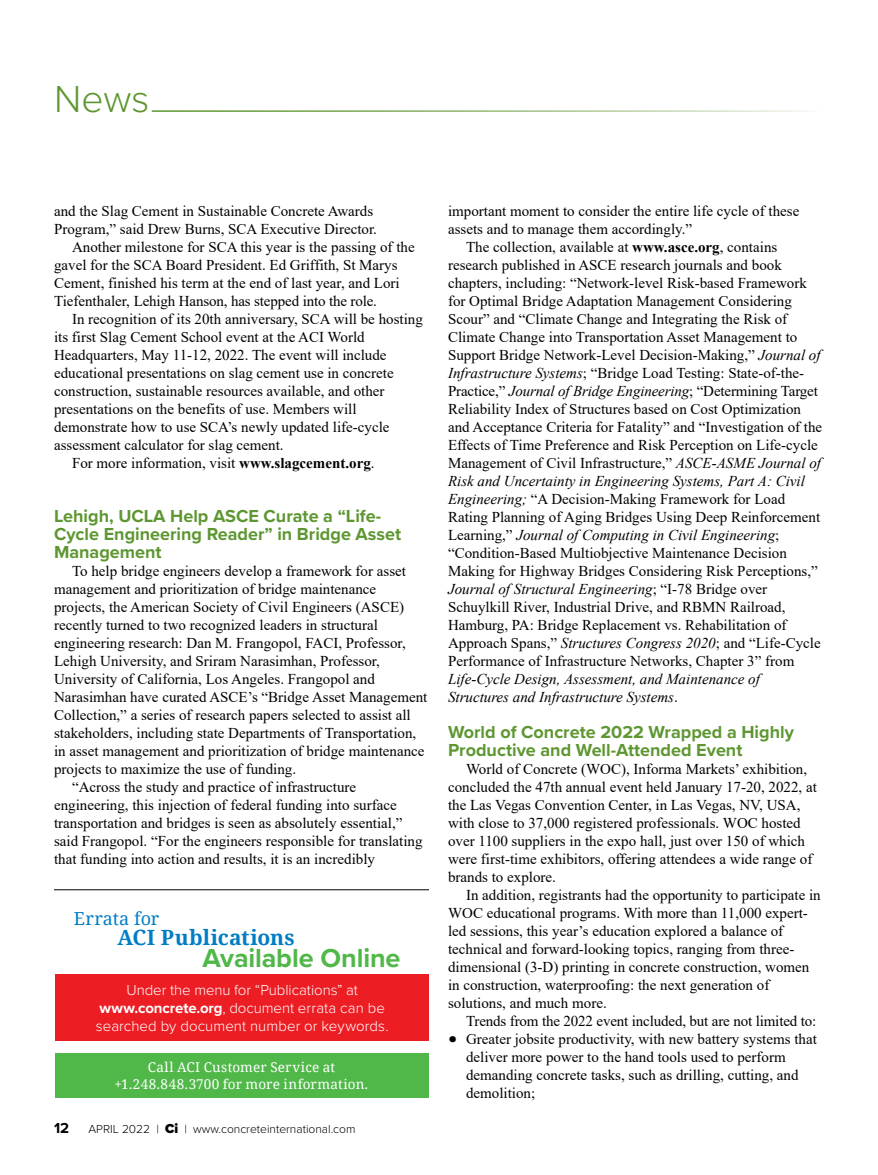
<style>
.page{position:relative;width:878px;height:1175px;background:#fff}
.page>*{position:absolute;margin:0;border:0;box-sizing:border-box;transform-origin:0 0}
.t1{font:300 39px "Proxima Nova";color:#5e9732}
.t2{font:700 27px "Proxima Nova";letter-spacing:-.005em;color:#50b848}
.t3{font:700 21px "Droid Serif";letter-spacing:.005em;color:#007dc5}
.t4{font:700 18px/18px "Proxima Nova";color:#5e9732}
.t5{font:18px "Droid Serif";letter-spacing:.005em;color:#007dc5}
.t6{font:15px/18px "Times New Roman";color:#000}
.t7{font:300 15px/18px "Proxima Nova";color:#fff;text-align:center}
.t8{font:italic 15px/18px "Times New Roman";color:#000}
.t9{font:700 15px "Proxima Nova";color:#000}
.t10{font:13.5px/16.5px "Droid Serif";letter-spacing:.015em;color:#fff;text-align:center}
.t11{font:300 12px "Proxima Nova";color:#000}
.s1{font-weight:700}
.s2{font-weight:900;font-size:13.5px}
.s3{font-style:italic}
.s4{font-style:normal}
.s5{font-family:"Adobe Caslon Pro";font-size:27px}
</style>
<div class="page">
<div style="left:55px;top:1052px;width:373px;height:45px;background:#50b848"></div>
<div style="left:56px;top:974px;width:373px;height:66px;background:#ed1d24"></div>
<hr style="left:54px;top:889px;width:375px;height:1px;background:#000">
<h1 class="t1" style="left:54px;top:70px;width:97px">News</h1>
<p class="t6" style="left:54px;top:201px;width:320px">and the Slag Cement in Sustainable Concrete Awards</p>
<p class="t6" style="left:54px;top:219px;width:324px">Program,” said Drew Burns, SCA Executive Director.</p>
<p class="t6" style="left:72px;top:237px;width:344px">Another milestone for SCA this year is the passing of the</p>
<p class="t6" style="left:54px;top:255px;width:345px">gavel for the SCA Board President. Ed Griffith, St Marys</p>
<p class="t6" style="left:54px;top:273px;width:347px">Cement, finished his term at the end of last year, and Lori</p>
<p class="t6" style="left:54px;top:291px;width:324px">Tiefenthaler, Lehigh Hanson, has stepped into the role.</p>
<p class="t6" style="left:72px;top:309px;width:352px">In recognition of its 20th anniversary, SCA will be hosting</p>
<p class="t6" style="left:54px;top:327px;width:312px">its first Slag Cement School event at the ACI World</p>
<p class="t6" style="left:54px;top:345px;width:334px">Headquarters, May 11-12, 2022. The event will include</p>
<p class="t6" style="left:54px;top:363px;width:341px">educational presentations on slag cement use in concrete</p>
<p class="t6" style="left:54px;top:381px;width:332px">construction, sustainable resources available, and other</p>
<p class="t6" style="left:54px;top:399px;width:304px">presentations on the benefits of use. Members will</p>
<p class="t6" style="left:54px;top:417px;width:337px">demonstrate how to use SCA’s newly updated life-cycle</p>
<p class="t6" style="left:54px;top:435px;width:231px">assessment calculator for slag cement.</p>
<p class="t6" style="left:72px;top:453px;width:304px">For more information, visit <span class="s1">www.slagcement.org</span>.</p>
<p class="t4" style="left:54px;top:507px;width:348px">Lehigh, UCLA Help ASCE Curate a “Life-<br>Cycle Engineering Reader” in Bridge Asset<br>Management</p>
<p class="t6" style="left:72px;top:561px;width:335px">To help bridge engineers develop a framework for asset</p>
<p class="t6" style="left:54px;top:579px;width:324px">management and prioritization of bridge maintenance</p>
<p class="t6" style="left:54px;top:597px;width:351px">projects, the American Society of Civil Engineers (ASCE)</p>
<p class="t6" style="left:54px;top:615px;width:325px">recently turned to two recognized leaders in structural</p>
<p class="t6" style="left:54px;top:633px;width:353px">engineering research: Dan M. Frangopol, FACI, Professor,</p>
<p class="t6" style="left:54px;top:651px;width:327px">Lehigh University, and Sriram Narasimhan, Professor,</p>
<p class="t6" style="left:54px;top:669px;width:322px">University of California, Los Angeles. Frangopol and</p>
<p class="t6" style="left:54px;top:687px;width:375px">Narasimhan have curated ASCE’s “Bridge Asset Management</p>
<p class="t6" style="left:54px;top:705px;width:358px">Collection,” a series of research papers selected to assist all</p>
<p class="t6" style="left:54px;top:723px;width:364px">stakeholders, including state Departments of Transportation,</p>
<p class="t6" style="left:54px;top:741px;width:372px">in asset management and prioritization of bridge maintenance</p>
<p class="t6" style="left:54px;top:759px;width:244px">projects to maximize the use of funding.</p>
<p class="t6" style="left:72px;top:777px;width:286px">“Across the study and practice of infrastructure</p>
<p class="t6" style="left:54px;top:795px;width:344px">engineering, this injection of federal funding into surface</p>
<p class="t6" style="left:54px;top:813px;width:350px">transportation and bridges is seen as absolutely essential,”</p>
<p class="t6" style="left:54px;top:831px;width:370px">said Frangopol. “For the engineers responsible for translating</p>
<p class="t6" style="left:54px;top:849px;width:322px">that funding into action and results, it is an incredibly</p>
<p class="t5" style="left:74px;top:908px;width:87px">Errata for</p>
<h3 class="t3" style="left:117px;top:925px;width:179px">ACI Publications</h3>
<h2 class="t2" style="left:202px;top:938px;width:199px">Available Online</h2>
<p class="t7" style="left:96px;top:980px;width:294px">Under the menu for “Publications” at <span class="s1">www.concrete.org</span>, document errata can be searched by document number or keywords.</p>
<p class="t10" style="left:114px;top:1059px;width:255px">Call ACI Customer Service at +1.248.848.3700 for more information.</p>
<p class="t9" style="left:54px;top:1116px;width:17px">12</p>
<p class="t11" style="left:88px;top:1119px;width:268px">APRIL 2022 | <span class="s2">Ci</span> | www.concreteinternational.com</p>
<p class="t6" style="left:448px;top:201px;width:353px">important moment to consider the entire life cycle of these assets and to manage them accordingly.”</p>
<p class="t6" style="left:448px;top:237px;width:376px;text-indent:18px">The collection, available at <span class="s1">www.asce.org</span>, contains research published in ASCE research journals and book chapters, including: “Network-level Risk-based Framework for Optimal Bridge Adaptation Management Considering Scour” and “Climate Change and Integrating the Risk of Climate Change into Transportation Asset Management to Support Bridge Network-Level Decision-Making,” <span class="s3">Journal of Infrastructure Systems</span>; “Bridge Load Testing: State-of-the-Practice,” <span class="s3">Journal of Bridge Engineering</span>; “Determining Target Reliability Index of Structures based on Cost Optimization and Acceptance Criteria for Fatality” and “Investigation of the Effects of Time Preference and Risk Perception on Life-cycle Management of Civil Infrastructure,” <span class="s3">ASCE-ASME Journal of Risk and Uncertainty in Engineering Systems, Part A: Civil Engineering;</span> “A Decision-Making Framework for Load Rating Planning of Aging Bridges Using Deep Reinforcement Learning,” <span class="s3">Journal of Computing in Civil Engineering</span>; “Condition-Based Multiobjective Maintenance Decision Making for Highway Bridges Considering Risk Perceptions,” <span class="s3">Journal of Structural Engineering</span>; “I-78 Bridge over Schuylkill River, Industrial Drive, and RBMN Railroad, Hamburg, PA: Bridge Replacement vs. Rehabilitation of Approach Spans,” <span class="s3">Structures Congress 2020</span>; and “Life-Cycle Performance of Infrastructure Networks, Chapter 3” from</p>
<p class="t8" style="left:448px;top:670px;width:313px">Life-Cycle Design, Assessment, and Maintenance of<br>Structures and Infrastructure Systems<span class="s4">.</span></p>
<p class="t4" style="left:448px;top:723px;width:347px">World of Concrete 2022 Wrapped a Highly<br>Productive and Well-Attended Event</p>
<p class="t6" style="left:448px;top:759px;width:370px;text-indent:18px">World of Concrete (WOC), Informa Markets’ exhibition, concluded the 47th annual event held January 17-20, 2022, at the Las Vegas Convention Center, in Las Vegas, NV, USA, with close to 37,000 registered professionals. WOC hosted over 1100 suppliers in the expo hall, just over 150 of which were first-time exhibitors, offering attendees a wide range of brands to explore.</p>
<p class="t6" style="left:448px;top:885px;width:374px;text-indent:18px">In addition, registrants had the opportunity to participate in WOC educational programs. With more than 11,000 expert&shy;led sessions, this year’s education explored a balance of technical and forward-looking topics, ranging from three&shy;dimensional (3-D) printing in concrete construction, women in construction, waterproofing: the next generation of solutions, and much more.</p>
<p class="t6" style="left:466px;top:1011px;width:352px">Trends from the 2022 event included, but are not limited to:</p>
<p class="t6" style="left:466px;top:1029px;width:352px;text-indent:-18px"><span class="s5">•</span> Greater jobsite productivity, with new battery systems that deliver more power to the hand tools used to perform demanding concrete tasks, such as drilling, cutting, and demolition;</p>
</div>
